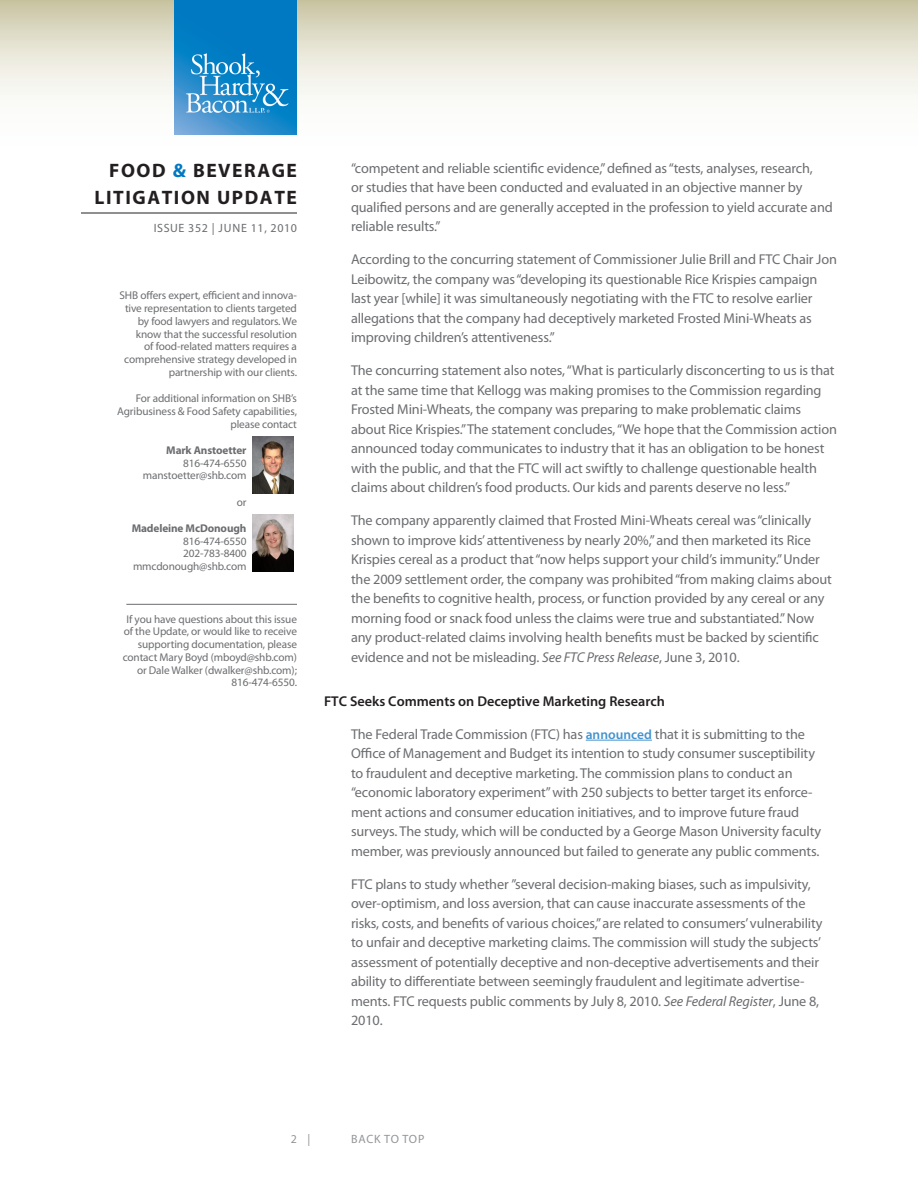
<style>
.page{position:relative;width:918px;height:1188px;background:#fff}
.page>*{position:absolute;margin:0;border:0;box-sizing:border-box;transform-origin:0 0}
.t1{font:700 19.5px/27px "Myriad Pro";letter-spacing:.08em;color:#231f20;text-align:right}
.Body{font:14.25px/19.5px "Myriad Pro";letter-spacing:-.01em;color:#6c6d70}
.Subhead{font:600 14.25px "Myriad Pro";color:#231f20}
.t2{font:12px "Myriad Pro";letter-spacing:.05em;color:#6c6d70}
.Body-2{font:12px "Myriad Pro";letter-spacing:.06em;color:#939598}
.Body-3{font:11.25px/12.8px "Myriad Pro";letter-spacing:-.01em;color:#6c6d70;text-align:right}
.s1{color:#0079c2}
.s2{font-weight:700}
.s3{font-style:italic}
.s4{font-weight:600;font-size:13.5px;color:#4393cf}
</style>
<div class="page">
<svg style="left:0;top:0;width:918px;height:135px"></svg>
<hr style="left:81px;top:213px;width:216px;height:1px;background:#231f20">
<img style="left:175px;top:0;width:122px;height:135px">
<hr style="left:586px;top:740px;width:66px;height:1px;background:#4393cf">
<hr style="left:126px;top:604px;width:171px;height:1px;background:#6c6d70">
<img style="left:253px;top:514px;width:40px;height:57px">
<img style="left:253px;top:436px;width:41px;height:58px">
<p class="t1" style="left:94px;top:156px;width:204px">FOOD <span class="s1">&amp;</span> BEVERAGE<br>LITIGATION UPDATE</p>
<p class="t2" style="left:154px;top:221px;width:145px">ISSUE 352 | JUNE 11, 2010</p>
<p class="Body-3" style="left:119px;top:289px;width:179px">SHB offers expert, efficient and innova&shy;tive representation to clients targeted by food lawyers and regulators. We know that the successful resolution<br>of food-related matters requires a comprehensive strategy developed in partnership with our clients.</p>
<p class="Body-3" style="left:117px;top:392px;width:181px">For additional information on SHB’s<br>Agribusiness &amp; Food Safety capabilities, please contact</p>
<p class="Body-3" style="left:143px;top:444px;width:105px"><span class="s2">Mark Anstoetter<br></span>816-474-6550 manstoetter@shb.com</p>
<p class="Body-3" style="left:237px;top:495px;width:11px">or</p>
<p class="Body-3" style="left:132px;top:522px;width:116px"><span class="s2">Madeleine McDonough<br></span>816-474-6550<br>202-783-8400 mmcdonough@shb.com</p>
<p class="Body-3" style="left:123px;top:612px;width:176px">If you have questions about this issue of the Update, or would like to receive supporting documentation, please contact Mary Boyd (mboyd@shb.com) or Dale Walker (dwalker@shb.com);<br>816-474-6550.</p>
<p class="Body" style="left:351px;top:158px;width:483px">“competent and reliable scientific evidence,” defined as “tests, analyses, research,<br>or studies that have been conducted and evaluated in an objective manner by qualified persons and are generally accepted in the profession to yield accurate and reliable results.”</p>
<p class="Body" style="left:351px;top:249px;width:488px">According to the concurring statement of Commissioner Julie Brill and FTC Chair Jon Leibowitz, the company was “developing its questionable Rice Krispies campaign last year [while] it was simultaneously negotiating with the FTC to resolve earlier allegations that the company had deceptively marketed Frosted Mini-Wheats as improving children’s attentiveness.”</p>
<p class="Body" style="left:351px;top:360px;width:487px">The concurring statement also notes, “What is particularly disconcerting to us is that at the same time that Kellogg was making promises to the Commission regarding Frosted Mini-Wheats, the company was preparing to make problematic claims about Rice Krispies.” The statement concludes, “We hope that the Commission action announced today communicates to industry that it has an obligation to be honest with the public, and that the FTC will act swiftly to challenge questionable health claims about children’s food products. Our kids and parents deserve no less.”</p>
<p class="Body" style="left:351px;top:510px;width:482px">The company apparently claimed that Frosted Mini-Wheats cereal was “clinically shown to improve kids’ attentiveness by nearly 20%,” and then marketed its Rice Krispies cereal as a product that “now helps support your child’s immunity.” Under the 2009 settlement order, the company was prohibited “from making claims about the benefits to cognitive health, process, or function provided by any cereal or any morning food or snack food unless the claims were true and substantiated.” Now any product-related claims involving health benefits must be backed by scientific evidence and not be misleading. <span class="s3">See FTC Press Release</span>, June 3, 2010.</p>
<p class="Subhead" style="left:324px;top:692px;width:343px">FTC Seeks Comments on Deceptive Marketing Research</p>
<p class="Body" style="left:351px;top:724px;width:472px">The Federal Trade Commission (FTC) has <span class="s4">announced</span> that it is submitting to the Office of Management and Budget its intention to study consumer susceptibility to fraudulent and deceptive marketing. The commission plans to conduct an “economic laboratory experiment” with 250 subjects to better target its enforce&shy;ment actions and consumer education initiatives, and to improve future fraud surveys. The study, which will be conducted by a George Mason University faculty member, was previously announced but failed to generate any public comments.</p>
<p class="Body" style="left:351px;top:874px;width:473px">FTC plans to study whether ”several decision-making biases, such as impulsivity, over-optimism, and loss aversion, that can cause inaccurate assessments of the risks, costs, and benefits of various choices,” are related to consumers’ vulnerability to unfair and deceptive marketing claims. The commission will study the subjects’ assessment of potentially deceptive and non-deceptive advertisements and their ability to differentiate between seemingly fraudulent and legitimate advertise&shy;ments. FTC requests public comments by July 8, 2010. <span class="s3">See Federal Register</span>, June 8, 2010.</p>
<p class="Body-2" style="left:291px;top:1132px;width:21px">2 |</p>
<p class="Body-2" style="left:351px;top:1132px;width:75px">BACK TO TOP</p>
</div>
